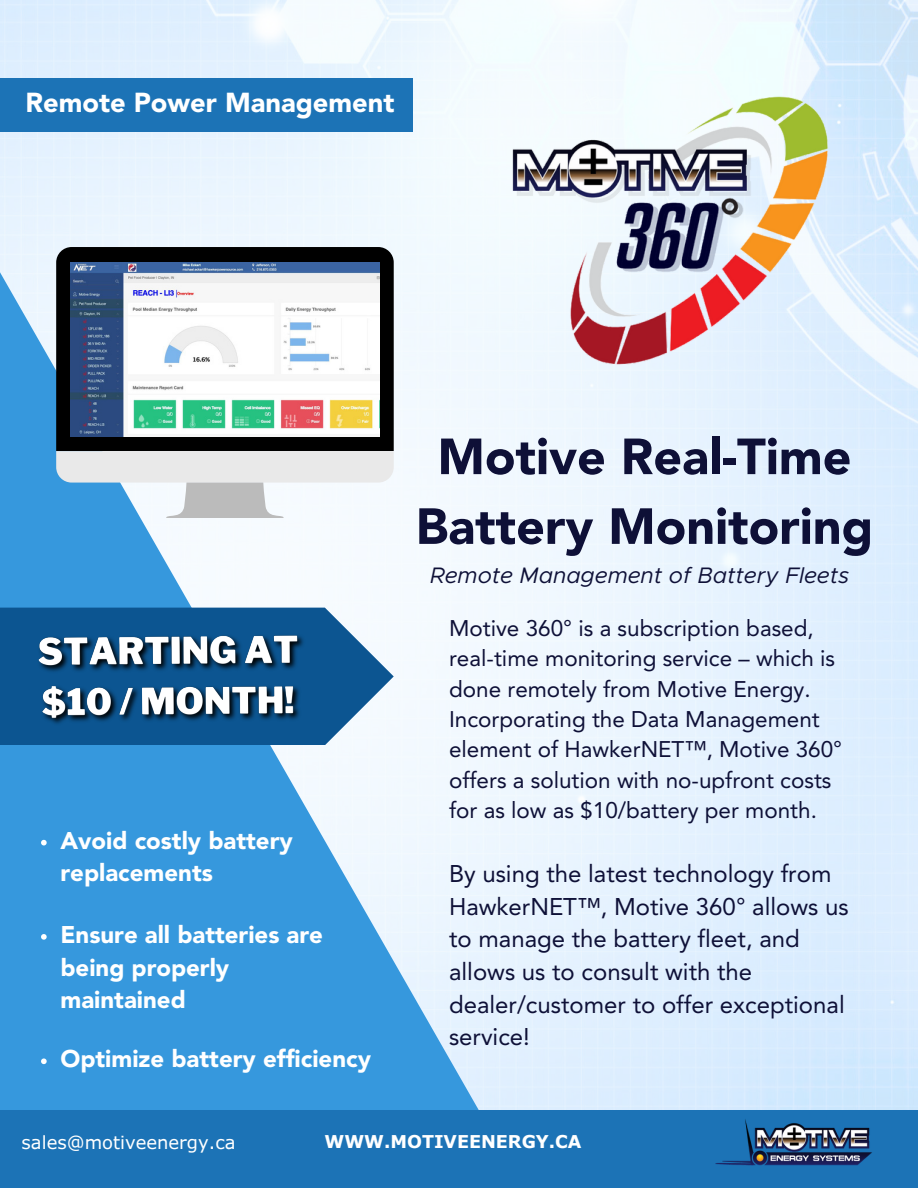
<style>
.page{position:relative;width:918px;height:1188px;background:#fff}
.page>*{position:absolute;margin:0;border:0;box-sizing:border-box;transform-origin:0 0}
.t1{font:900 50.25px/69.8px "Avenir LT Std";color:#0e1037;text-align:center}
.t2{font:900 27.3px "Avenir LT Std";color:#fff}
.t3{font:24px/32.7px "Avenir LT Std";color:#0e1037}
.t4{font:900 24px/32.7px "Avenir LT Std";color:#fff}
.t5{font:22.5px/30.3px "Avenir LT Std";color:#0e1037}
.t6{font:italic 22.5px "Metropolis";color:#0e1037}
.t7{font:18px "Verdana Pro";color:#fff}
.t8{font:700 17.55px "Verdana Pro";color:#fff}
</style>
<div class="page">
<img style="left:0;top:0;width:918px;height:1111px">
<img style="left:449px;top:78px;width:446px;height:312px;border-radius:71px">
<div style="left:0;top:78px;width:413px;height:53px;background:#1c73b6"></div>
<svg style="left:0;top:210px;width:523px;height:901px"></svg>
<svg style="left:56px;top:247px;width:338px;height:204px;background:#0a0c0d"></svg>
<svg style="left:56px;top:451px;width:338px;height:67px"></svg>
<img style="left:70px;top:263px;width:309px;height:173px">
<div style="left:0;top:1111px;width:918px;height:77px;background:#1c73b6"></div>
<img style="left:715px;top:1119px;width:157px;height:47px">
<svg style="left:0;top:608px;width:394px;height:137px;fill:#0c5591"></svg>
<svg style="left:41px;top:840px;width:6px;height:5px"></svg>
<svg style="left:41px;top:934px;width:6px;height:6px"></svg>
<svg style="left:41px;top:1058px;width:6px;height:6px"></svg>
<img style="left:37px;top:685px;width:269px;height:51px">
<img style="left:33px;top:621px;width:276px;height:64px">
<p class="t2" style="left:25px;top:91px;width:371px">Remote Power Management</p>
<p class="t4" style="left:60px;top:826px;width:234px">Avoid costly battery replacements</p>
<p class="t4" style="left:60px;top:921px;width:264px">Ensure all batteries are being properly maintained</p>
<p class="t4" style="left:60px;top:1045px;width:312px">Optimize battery efficiency</p>
<p class="t1" style="left:416px;top:426px;width:459px">Motive Real-Time<br>Battery Monitoring</p>
<p class="t6" style="left:430px;top:565px;width:421px">Remote Management of Battery Fleets</p>
<p class="t5" style="left:449px;top:615px;width:395px">Motive 360° is a subscription based, real-time monitoring service – which is done remotely from Motive Energy.<br>Incorporating the Data Management element of HawkerNET™, Motive 360° offers a solution with no-upfront costs for as low as $10/battery per month.</p>
<p class="t3" style="left:449px;top:860px;width:401px">By using the latest technology from<br>HawkerNET™, Motive 360° allows us to manage the battery fleet, and allows us to consult with the dealer/customer to offer exceptional service!</p>
<p class="t7" style="left:22px;top:1131px;width:215px">sales@motiveenergy.ca</p>
<p class="t8" style="left:325px;top:1131px;width:259px">WWW.MOTIVEENERGY.CA</p>
</div>
